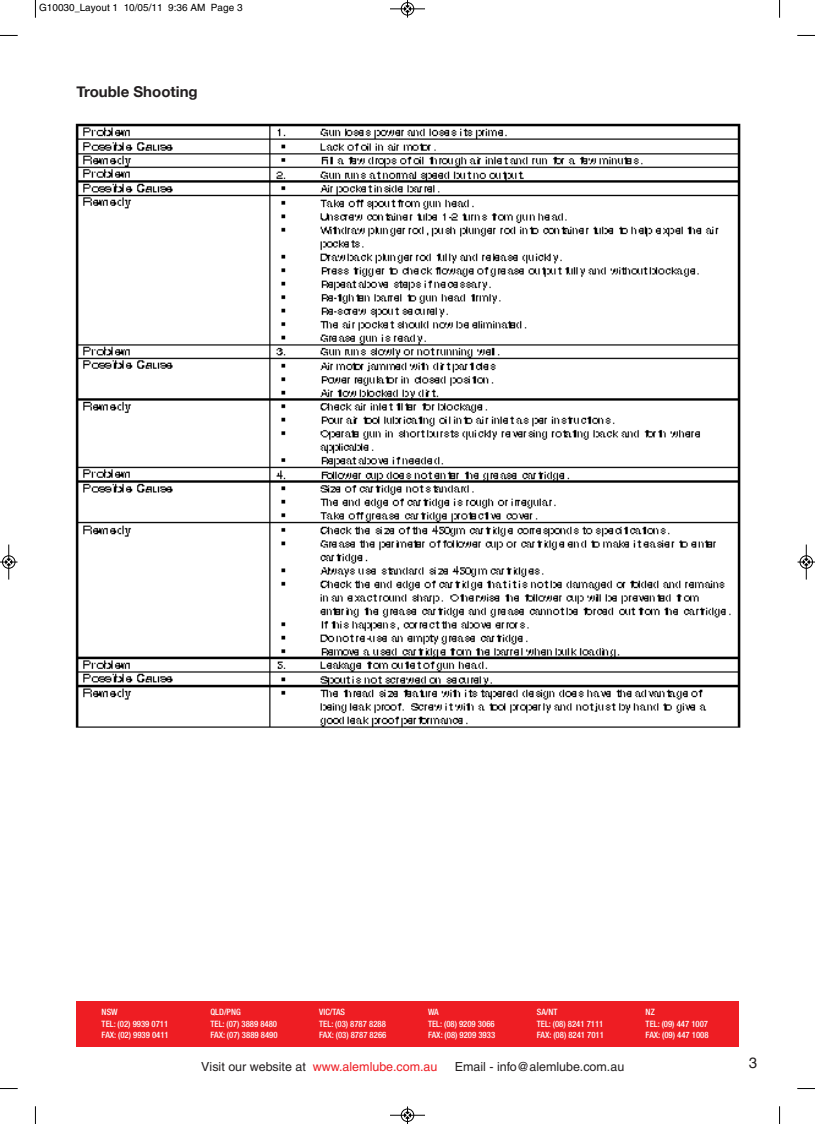
<style>
.page{position:relative;width:815px;height:1124px;background:#fff}
.page>*{position:absolute;margin:0;border:0;box-sizing:border-box;transform-origin:0 0}
.t1{font:700 15px "Helvetica Neue";color:#231f20}
.t2{font:15px "Helvetica";color:#231f20}
.t3{font:12.5px "Helvetica";color:#ee1d23}
.t4{font:12.5px "Helvetica";color:#231f20}
.t5{font:10px "Helvetica";color:#000}
.t6{font:500 condensed 8.75px/11.8px "Helvetica Neue";color:#fff}
.s1{color:#231f20}
</style>
<div class="page">
<img style="left:75px;top:123px;width:666px;height:605px">
<div style="left:76px;top:1001px;width:663px;height:45px;background:#ee1d23"></div>
<svg style="left:35px;top:0;width:1px;height:18px"></svg>
<svg style="left:0;top:35px;width:18px;height:1px"></svg>
<svg style="left:779px;top:0;width:1px;height:18px"></svg>
<svg style="left:797px;top:35px;width:18px;height:1px"></svg>
<svg style="left:35px;top:1106px;width:1px;height:17px"></svg>
<svg style="left:0;top:1088px;width:18px;height:1px"></svg>
<svg style="left:779px;top:1106px;width:1px;height:17px"></svg>
<svg style="left:797px;top:1088px;width:18px;height:1px"></svg>
<div style="left:401px;top:2px;width:13px;height:14px;border:1px solid #fff;border-radius:50%"></div>
<hr style="left:390px;top:9px;width:35px;height:1px;background:#000">
<div style="left:401px;top:2px;width:13px;height:13px;border:1px solid #000;border-radius:50%"></div>
<svg style="left:404px;top:0;width:7px;height:18px"></svg>
<hr style="left:390px;top:1114px;width:35px;height:1px;background:#000">
<div style="left:401px;top:1108px;width:13px;height:13px;border:1px solid #000;border-radius:50%"></div>
<svg style="left:404px;top:1106px;width:7px;height:17px"></svg>
<hr style="left:9px;top:544px;width:1px;height:35px;background:#000">
<div style="left:2px;top:555px;width:13px;height:13px;border:1px solid #000;border-radius:50%"></div>
<svg style="left:0;top:558px;width:18px;height:7px"></svg>
<hr style="left:806px;top:544px;width:1px;height:35px;background:#000">
<div style="left:800px;top:555px;width:13px;height:13px;border:1px solid #000;border-radius:50%"></div>
<svg style="left:798px;top:558px;width:17px;height:7px"></svg>
<p class="t5" style="left:39px;top:2px;width:205px">G10030_Layout 1 10/05/11 9:36 AM Page 3</p>
<h1 class="t1" style="left:76px;top:82px;width:123px">Trouble Shooting</h1>
<p class="t6" style="left:102px;top:1006px;width:68px">NSW<br>TEL: (02) 9939 0711</p>
<p class="t6" style="left:102px;top:1029px;width:69px">FAX: (02) 9939 0411</p>
<p class="t6" style="left:210px;top:1006px;width:68px">QLD/PNG<br>TEL: (07) 3889 8480</p>
<p class="t6" style="left:210px;top:1029px;width:69px">FAX: (07) 3889 8490</p>
<p class="t6" style="left:319px;top:1006px;width:68px">VIC/TAS<br>TEL: (03) 8787 8288</p>
<p class="t6" style="left:319px;top:1029px;width:69px">FAX: (03) 8787 8266</p>
<p class="t6" style="left:428px;top:1006px;width:68px">WA<br>TEL: (08) 9209 3066</p>
<p class="t6" style="left:428px;top:1029px;width:69px">FAX: (08) 9209 3933</p>
<p class="t6" style="left:537px;top:1006px;width:68px">SA/NT<br>TEL: (08) 8241 7111</p>
<p class="t6" style="left:537px;top:1029px;width:69px">FAX: (08) 8241 7011</p>
<p class="t6" style="left:646px;top:1006px;width:64px">NZ<br>TEL: (09) 447 1007</p>
<p class="t6" style="left:646px;top:1029px;width:64px">FAX: (09) 447 1008</p>
<h2 class="t3" style="left:201px;top:1059px;width:238px"><span class="s1">Visit our website at</span> www.alemlube.com.au</h2>
<h2 class="t4" style="left:455px;top:1059px;width:171px">Email - info@alemlube.com.au</h2>
<h1 class="t2" style="left:749px;top:1053px;width:10px">3</h1>
</div>
